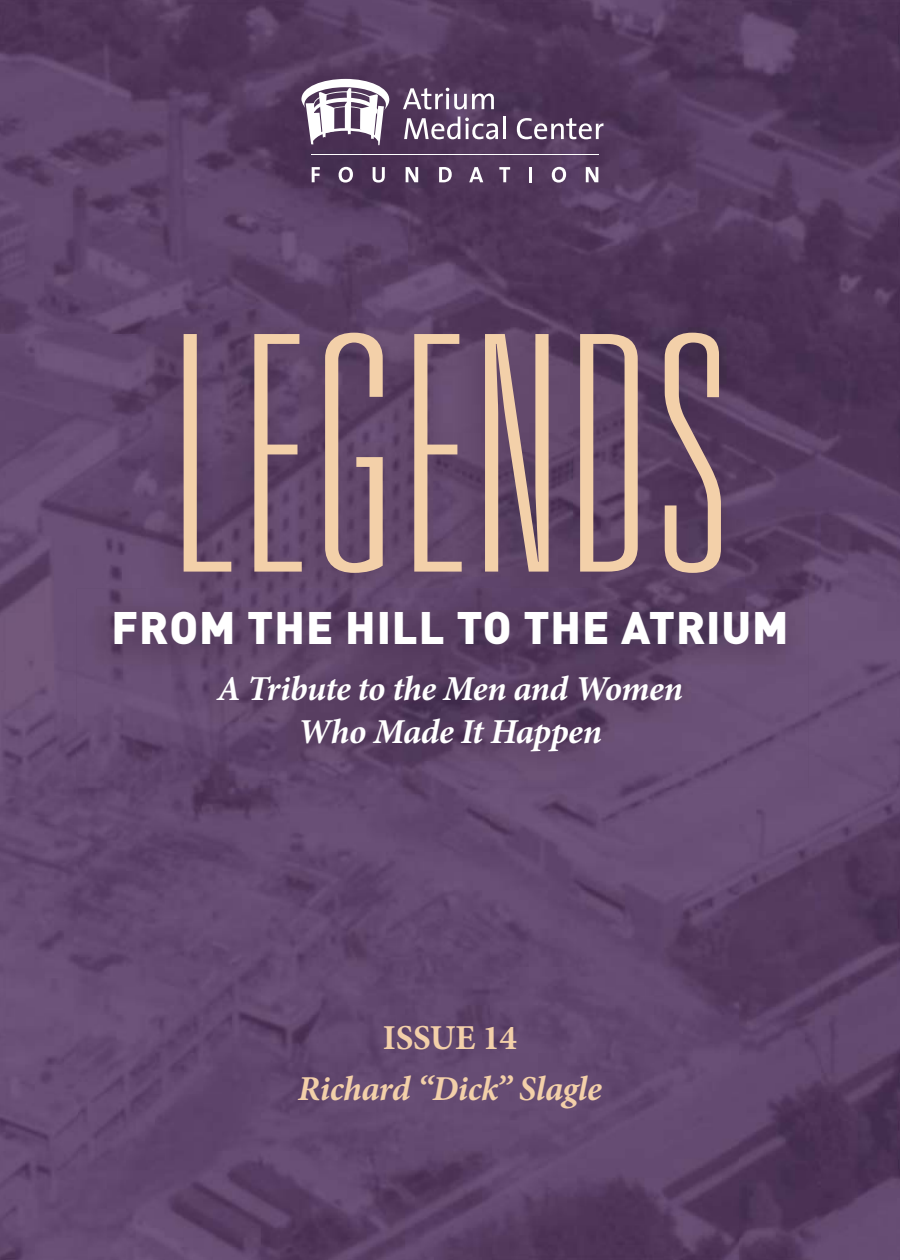
<style>
.page{position:relative;width:900px;height:1260px;background:#fff}
.page>*{position:absolute;margin:0;border:0;box-sizing:border-box;transform-origin:0 0}
.t1{font:100 ultra-condensed 329px "Univers";letter-spacing:.03em;color:#f3d0a9}
.t2{font:900 45px "DIN";letter-spacing:.02em;color:#fff}
.t3{font:italic 700 35px/42.5px "Minion Pro";letter-spacing:-.015em;color:#fff;text-align:center}
.t4{font:italic 700 35px "Minion Pro";letter-spacing:-.005em;color:#f3d0a9}
.t5{font:700 35px "Minion Pro";letter-spacing:-.01em;color:#f3d0a9}
</style>
<div class="page">
<img style="left:0;top:0;width:820px;height:334px">
<img style="left:820px;top:0;width:80px;height:1260px">
<img style="left:0;top:334px;width:146px;height:338px">
<img style="left:739px;top:334px;width:82px;height:926px">
<img style="left:0;top:672px;width:79px;height:588px">
<img style="left:79px;top:788px;width:660px;height:472px">
<svg style="left:403px;top:88px;width:91px;height:22px"></svg>
<svg style="left:404px;top:117px;width:94px;height:22px"></svg>
<hr style="left:503px;top:117px;width:3px;height:22px;background:#fff">
<svg style="left:517px;top:118px;width:87px;height:21px"></svg>
<svg style="left:312px;top:167px;width:8px;height:15px"></svg>
<svg style="left:339px;top:167px;width:14px;height:16px"></svg>
<svg style="left:373px;top:167px;width:12px;height:16px"></svg>
<svg style="left:406px;top:167px;width:12px;height:15px"></svg>
<svg style="left:439px;top:167px;width:13px;height:15px"></svg>
<svg style="left:469px;top:167px;width:14px;height:15px"></svg>
<svg style="left:499px;top:167px;width:11px;height:15px"></svg>
<hr style="left:529px;top:167px;width:3px;height:15px;background:#fff">
<svg style="left:552px;top:167px;width:14px;height:16px"></svg>
<svg style="left:586px;top:167px;width:12px;height:15px"></svg>
<svg style="left:301px;top:79px;width:88px;height:66px"></svg>
<hr style="left:312px;top:154px;width:287px;height:1px;background:#fff">
<img style="left:146px;top:309px;width:598px;height:280px">
<img style="left:77px;top:589px;width:732px;height:199px">
<h1 class="t1" style="left:173px;top:337px;width:556px">LEGENDS</h1>
<p class="t2" style="left:111px;top:612px;width:679px">FROM THE HILL TO THE ATRIUM</p>
<p class="t3" style="left:217px;top:671px;width:467px">A Tribute to the Men and Women<br>Who Made It Happen</p>
<p class="t5" style="left:383px;top:1024px;width:136px">ISSUE 14</p>
<p class="t4" style="left:298px;top:1075px;width:306px">Richard “Dick” Slagle</p>
</div>
